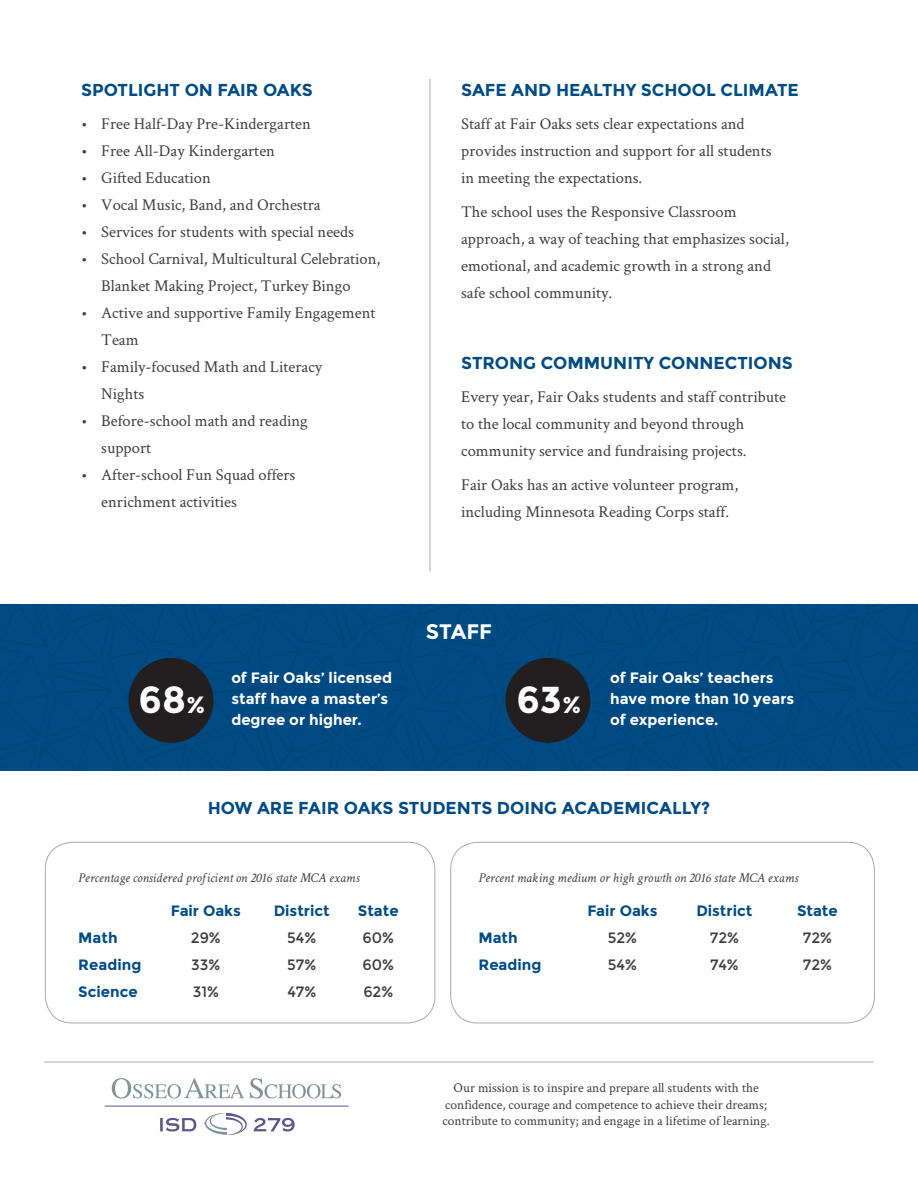
<style>
.page{position:relative;width:918px;height:1188px;background:#fff}
.page>*{position:absolute;margin:0;border:0;box-sizing:border-box;transform-origin:0 0}
.t1{font:700 37.5px "Montserrat";color:#fff}
.t2{font:700 21px "Montserrat";letter-spacing:-.005em;color:#fff}
.subhead_center{font:700 17.25px "Montserrat";color:#004b84}
.subhead_left{font:700 17.25px "Montserrat";color:#004b84}
.body_text_back{font:16.5px/27px "Crimson Text";color:#3e3e3f}
.t3{font:700 15px/21px "Montserrat";color:#fff}
.t4{font:700 15px "Montserrat";color:#004b84}
.t5{font:15px "Montserrat";color:#3e3e3f}
.t6{font:13.5px/16.5px "Crimson Text";color:#3e3e3f;text-align:center}
.t7{font:italic 13.5px "Crimson Text";color:#3e3e3f}
.s1{font-size:23.55px}
</style>
<div class="page">
<div style="left:0;top:604px;width:918px;height:142px;background:#004b84"></div>
<div style="left:0;top:746px;width:918px;height:24px;background:#004b84"></div>
<svg style="left:160px;top:1118px;width:36px;height:14px"></svg>
<svg style="left:254px;top:1118px;width:41px;height:14px"></svg>
<svg style="left:112px;top:1078px;width:132px;height:21px"></svg>
<svg style="left:250px;top:1078px;width:91px;height:21px"></svg>
<hr style="left:105px;top:1106px;width:244px;height:1px;background:#5a588a">
<svg style="left:205px;top:1113px;width:42px;height:22px"></svg>
<div style="left:129px;top:658px;width:84px;height:85px;background:#231f20;border-radius:50%"></div>
<div style="left:505px;top:658px;width:85px;height:85px;background:#231f20;border-radius:50%"></div>
<hr style="left:430px;top:79px;width:1px;height:492px;background:#a8a9ad">
<hr style="left:44px;top:1062px;width:830px;height:1px;background:#a8a9ad">
<div style="left:45px;top:842px;width:390px;height:181px;border:1px solid #a8a9ad;border-radius:27px"></div>
<div style="left:450px;top:842px;width:425px;height:181px;border:1px solid #a8a9ad;border-radius:27px"></div>
<p class="subhead_center" style="left:81px;top:79px;width:233px">SPOTLIGHT ON FAIR OAKS</p>
<p class="body_text_back" style="left:81px;top:110px;width:231px">• Free Half-Day Pre-Kindergarten</p>
<p class="body_text_back" style="left:81px;top:137px;width:196px">• Free All-Day Kindergarten</p>
<p class="body_text_back" style="left:81px;top:164px;width:131px">• Gifted Education</p>
<p class="body_text_back" style="left:81px;top:191px;width:241px">• Vocal Music, Band, and Orchestra</p>
<p class="body_text_back" style="left:81px;top:218px;width:274px">• Services for students with special needs</p>
<p class="body_text_back" style="left:81px;top:245px;width:301px;text-align:center">• School Carnival, Multicultural Celebration,<br>Blanket Making Project, Turkey Bingo</p>
<p class="body_text_back" style="left:101px;top:299px;width:276px;text-indent:-20px">• Active and supportive Family Engagement<br>Team</p>
<p class="body_text_back" style="left:101px;top:353px;width:222px;text-indent:-20px">• Family-focused Math and Literacy<br>Nights</p>
<p class="body_text_back" style="left:101px;top:407px;width:208px;text-indent:-20px">• Before-school math and reading support</p>
<p class="body_text_back" style="left:101px;top:461px;width:196px;text-indent:-20px">• After-school Fun Squad offers enrichment activities</p>
<p class="subhead_left" style="left:461px;top:79px;width:339px">SAFE AND HEALTHY SCHOOL CLIMATE</p>
<p class="body_text_back" style="left:461px;top:110px;width:312px">Staff at Fair Oaks sets clear expectations and provides instruction and support for all students in meeting the expectations.</p>
<p class="body_text_back" style="left:461px;top:198px;width:329px">The school uses the Responsive Classroom approach, a way of teaching that emphasizes social, emotional, and academic growth in a strong and safe school community.</p>
<p class="subhead_left" style="left:461px;top:352px;width:333px">STRONG COMMUNITY CONNECTIONS</p>
<p class="body_text_back" style="left:461px;top:383px;width:326px">Every year, Fair Oaks students and staff contribute to the local community and beyond through community service and fundraising projects.</p>
<p class="body_text_back" style="left:461px;top:471px;width:279px">Fair Oaks has an active volunteer program, including Minnesota Reading Corps staff.</p>
<p class="t2" style="left:426px;top:619px;width:68px">STAFF</p>
<p class="t3" style="left:231px;top:667px;width:162px">of Fair Oaks’ licensed staff have a master’s degree or higher.</p>
<p class="t3" style="left:610px;top:667px;width:186px">of Fair Oaks’ teachers have more than 10 years of experience.</p>
<p class="t1" style="left:138px;top:677px;width:68px">68<span class="s1">%</span></p>
<p class="t1" style="left:516px;top:677px;width:67px">63<span class="s1">%</span></p>
<p class="subhead_center" style="left:208px;top:797px;width:504px">HOW ARE FAIR OAKS STUDENTS DOING ACADEMICALLY?</p>
<p class="t7" style="left:78px;top:870px;width:283px">Percentage considered proficient on 2016 state MCA exams</p>
<p class="t4" style="left:171px;top:901px;width:72px">Fair Oaks</p>
<p class="t4" style="left:274px;top:901px;width:58px">District</p>
<p class="t4" style="left:358px;top:901px;width:42px">State</p>
<p class="t4" style="left:78px;top:928px;width:41px">Math</p>
<p class="t5" style="left:191px;top:929px;width:31px">29%</p>
<p class="t5" style="left:287px;top:929px;width:31px">54%</p>
<p class="t5" style="left:363px;top:929px;width:33px">60%</p>
<p class="t4" style="left:78px;top:955px;width:65px">Reading</p>
<p class="t5" style="left:191px;top:956px;width:31px">33%</p>
<p class="t5" style="left:287px;top:956px;width:30px">57%</p>
<p class="t5" style="left:363px;top:956px;width:33px">60%</p>
<p class="t4" style="left:78px;top:982px;width:61px">Science</p>
<p class="t5" style="left:193px;top:983px;width:28px">31%</p>
<p class="t5" style="left:287px;top:983px;width:30px">47%</p>
<p class="t5" style="left:363px;top:983px;width:31px">62%</p>
<p class="t7" style="left:478px;top:870px;width:321px">Percent making medium or high growth on 2016 state MCA exams</p>
<p class="t4" style="left:587px;top:901px;width:72px">Fair Oaks</p>
<p class="t4" style="left:696px;top:901px;width:58px">District</p>
<p class="t4" style="left:797px;top:901px;width:42px">State</p>
<p class="t4" style="left:478px;top:928px;width:41px">Math</p>
<p class="t5" style="left:608px;top:929px;width:31px">52%</p>
<p class="t5" style="left:710px;top:929px;width:31px">72%</p>
<p class="t5" style="left:803px;top:929px;width:31px">72%</p>
<p class="t4" style="left:478px;top:955px;width:65px">Reading</p>
<p class="t5" style="left:608px;top:956px;width:31px">54%</p>
<p class="t5" style="left:710px;top:956px;width:30px">74%</p>
<p class="t5" style="left:803px;top:956px;width:31px">72%</p>
<p class="t6" style="left:443px;top:1079px;width:329px">Our mission is to inspire and prepare all students with the confidence, courage and competence to achieve their dreams; contribute to community; and engage in a lifetime of learning.</p>
</div>
